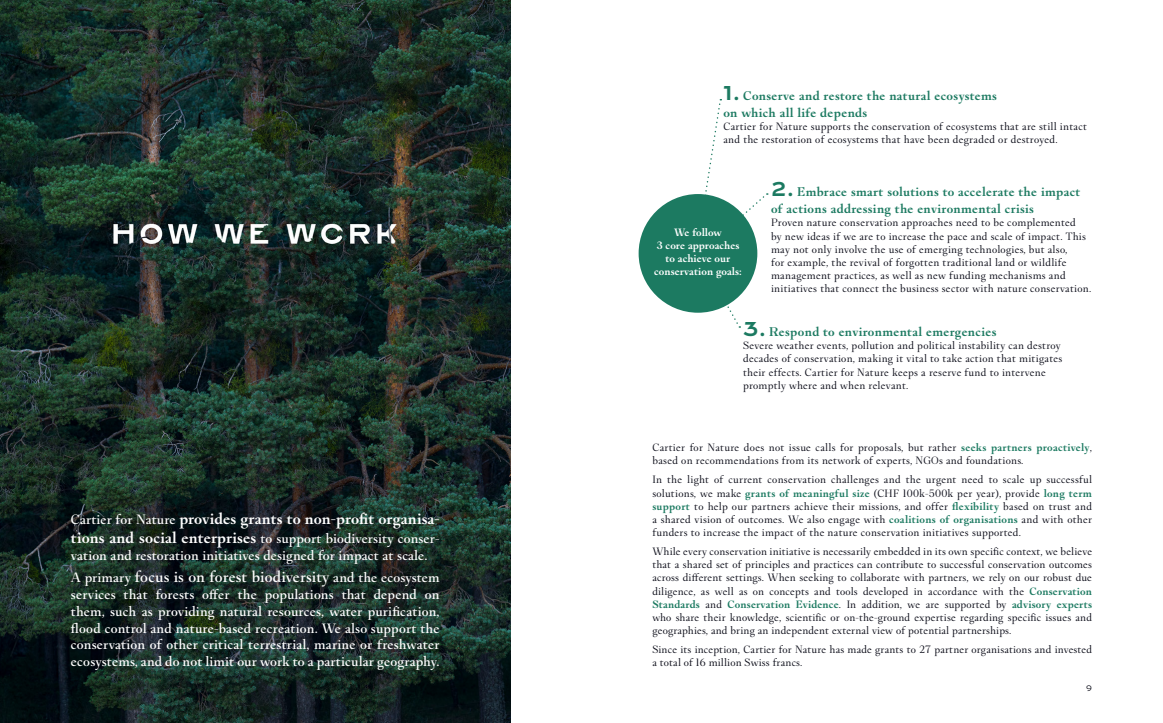
<style>
.page{position:relative;width:1163px;height:723px;background:#fff}
.page>*{position:absolute;margin:0;border:0;box-sizing:border-box;transform-origin:0 0}
.t1{font:700 16px "Fancy Cut Pro";color:#fff}
.t2{font:500 16px "Fancy Cut Pro";color:#fff}
.t3{font:500 14px/16.8px "Fancy Cut Pro";color:#fff}
.t4{font:700 13px/17px "Fancy Cut Pro";letter-spacing:.02em;color:#1c7a61}
.t5{font:11px/13.2px "Fancy Cut Pro";letter-spacing:.02em;color:#0b0c18}
.t6{font:700 11px/13.2px "Fancy Cut Pro";color:#fff;text-align:center}
.t7{font:8px "Brilliant Cut Pro";color:#0b0c18}
.s1{font-weight:500;font-size:14px}
.s2{font-weight:700;font-size:16px}
.s3{font-size:14px}
.s4{font-family:"Brilliant Cut Pro";font-size:20px}
.s5{font-weight:700;color:#1c7a61}
</style>
<div class="page">
<svg style="left:705px;top:99px;width:62px;height:229px"></svg>
<img style="left:0;top:0;width:510px;height:723px">
<div style="left:638px;top:194px;width:119px;height:119px;background:#1c7a61;border-radius:50%"></div>
<h1 class="t1" style="left:71px;top:509px;width:370px"><span class="s1">Cartier for Nature</span> provides grants to non-profit organisa-</h1>
<p class="t3" style="left:71px;top:531px;width:370px"><span class="s2">tions and social enterprises</span> to support biodiversity conser&shy;vation and restoration initiatives designed for impact at scale.</p>
<h1 class="t2" style="left:71px;top:567px;width:370px"><span class="s3">A primary</span> focus is on forest biodiversity <span class="s3">and the ecosystem</span></h1>
<p class="t3" style="left:71px;top:586px;width:370px;text-align:justify">services that forests offer the populations that depend on them, such as providing natural resources, water purification, flood control and nature-based recreation. We also support the conservation of other critical terrestrial, marine or freshwater ecosystems, and do not limit our work to a particular geography.</p>
<p class="t4" style="left:723px;top:87px;width:275px"><span class="s4">1.</span> Conserve and restore the natural ecosystems on which all life depends</p>
<p class="t5" style="left:723px;top:120px;width:365px">Cartier for Nature supports the conservation of ecosystems that are still intact and the restoration of ecosystems that have been degraded or destroyed.</p>
<p class="t6" style="left:654px;top:225px;width:89px">We follow<br>3 core approaches to achieve our conservation goals:</p>
<p class="t4" style="left:771px;top:183px;width:311px"><span class="s4">2.</span> Embrace smart solutions to accelerate the impact of actions addressing the environmental crisis</p>
<p class="t5" style="left:771px;top:216px;width:322px">Proven nature conservation approaches need to be complemented<br>by new ideas if we are to increase the pace and scale of impact. This may not only involve the use of emerging technologies, but also,<br>for example, the revival of forgotten traditional land or wildlife management practices, as well as new funding mechanisms and initiatives that connect the business sector with nature conservation.</p>
<p class="t4" style="left:743px;top:323px;width:255px"><span class="s4">3.</span> Respond to environmental emergencies</p>
<p class="t5" style="left:743px;top:339px;width:320px">Severe weather events, pollution and political instability can destroy decades of conservation, making it vital to take action that mitigates their effects. Cartier for Nature keeps a reserve fund to intervene promptly where and when relevant.</p>
<p class="t5" style="left:652px;top:441px;width:441px">Cartier for Nature does not issue calls for proposals, but rather <span class="s5">seeks partners proactively</span>, based on recommendations from its network of experts, NGOs and foundations.</p>
<p class="t5" style="left:652px;top:473px;width:441px;text-align:justify">In the light of current conservation challenges and the urgent need to scale up successful solutions, we make <span class="s5">grants of meaningful size</span> (CHF 100k-500k per year), provide <span class="s5">long term support</span> to help our partners achieve their missions, and offer <span class="s5">flexibility</span> based on trust and a shared vision of outcomes. We also engage with <span class="s5">coalitions of organisations</span> and with other funders to increase the impact of the nature conservation initiatives supported.</p>
<p class="t5" style="left:652px;top:545px;width:441px;text-align:justify">While every conservation initiative is necessarily embedded in its own specific context, we believe that a shared set of principles and practices can contribute to successful conservation outcomes across different settings. When seeking to collaborate with partners, we rely on our robust due diligence, as well as on concepts and tools developed in accordance with the <span class="s5">Conservation Standards</span> and <span class="s5">Conservation Evidence</span>. In addition, we are supported by <span class="s5">advisory experts </span>who share their knowledge, scientific or on-the-ground expertise regarding specific issues and geographies, and bring an independent external view of potential partnerships.</p>
<p class="t5" style="left:652px;top:643px;width:441px">Since its inception, Cartier for Nature has made grants to 27 partner organisations and invested a total of 16 million Swiss francs.</p>
<p class="t7" style="left:1086px;top:683px;width:7px">9</p>
</div>
